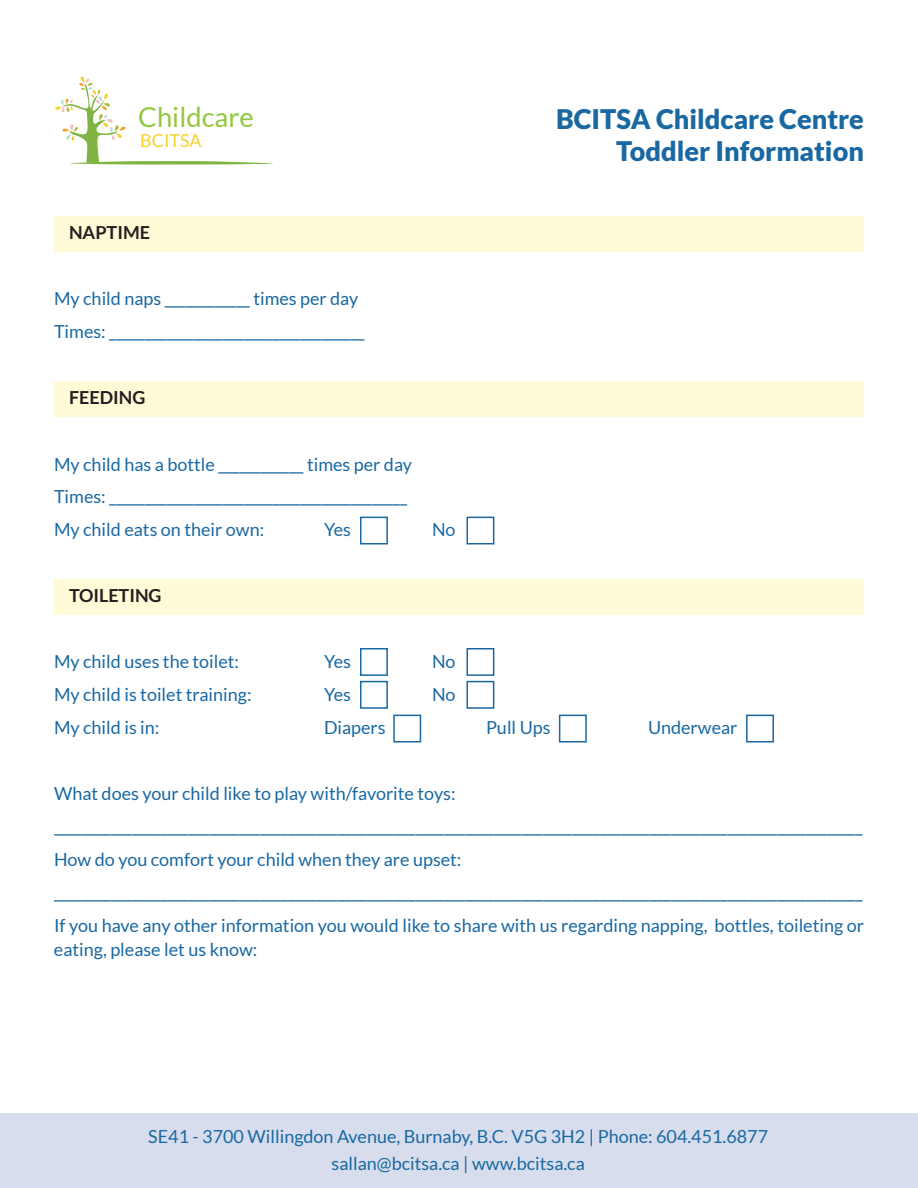
<style>
.page{position:relative;width:918px;height:1188px;background:#fff}
.page>*{position:absolute;margin:0;border:0;box-sizing:border-box;transform-origin:0 0}
.t1{font:27.45px "Lato";color:#92c83e}
.t2{font:900 27px "Lato";color:#1968a2}
.Blank_Paragraph{font:18px/33px "Lato";color:#1968a2}
.Bottom_Info{font:18px "Lato";color:#1968a2}
.Yellow_Paragraph{font:700 18px "Lato";color:#231f20}
.t3{font:17.85px "Lato";color:#f6d12d}
</style>
<div class="page">
<svg style="left:55px;top:76px;width:218px;height:89px"></svg>
<div style="left:0;top:1113px;width:918px;height:48px;background:#d7ddec"></div>
<div style="left:0;top:1140px;width:918px;height:48px;background:#d7ddec"></div>
<div style="left:54px;top:216px;width:810px;height:36px;background:#fffbd6"></div>
<div style="left:54px;top:381px;width:810px;height:36px;background:#fffbd6"></div>
<div style="left:54px;top:579px;width:810px;height:36px;background:#fffbd6"></div>
<div style="left:360px;top:517px;width:28px;height:27px;border:2px solid #1968a2"></div>
<div style="left:360px;top:648px;width:28px;height:28px;border:2px solid #1968a2"></div>
<div style="left:360px;top:681px;width:28px;height:28px;border:2px solid #1968a2"></div>
<div style="left:393px;top:715px;width:28px;height:27px;border:2px solid #1968a2"></div>
<div style="left:559px;top:715px;width:28px;height:27px;border:2px solid #1968a2"></div>
<div style="left:746px;top:715px;width:28px;height:27px;border:2px solid #1968a2"></div>
<div style="left:466px;top:517px;width:28px;height:27px;border:2px solid #1968a2"></div>
<div style="left:466px;top:648px;width:28px;height:28px;border:2px solid #1968a2"></div>
<div style="left:466px;top:681px;width:28px;height:28px;border:2px solid #1968a2"></div>
<p class="t1" style="left:138px;top:102px;width:117px">Childcare</p>
<p class="t3" style="left:140px;top:131px;width:63px">BCITSA</p>
<p class="Yellow_Paragraph" style="left:69px;top:223px;width:83px">NAPTIME</p>
<p class="Blank_Paragraph" style="left:54px;top:282px;width:306px">My child naps ____________ times per day</p>
<p class="Blank_Paragraph" style="left:54px;top:315px;width:312px">Times: ____________________________________</p>
<p class="Yellow_Paragraph" style="left:69px;top:388px;width:78px">FEEDING</p>
<p class="Blank_Paragraph" style="left:54px;top:447px;width:360px">My child has a bottle ____________ times per day</p>
<p class="Blank_Paragraph" style="left:54px;top:480px;width:355px">Times: __________________________________________</p>
<p class="Blank_Paragraph" style="left:54px;top:513px;width:212px">My child eats on their own:</p>
<p class="Blank_Paragraph" style="left:324px;top:513px;width:29px">Yes</p>
<p class="Blank_Paragraph" style="left:432px;top:513px;width:25px">No</p>
<p class="Yellow_Paragraph" style="left:69px;top:586px;width:94px">TOILETING</p>
<p class="t2" style="left:556px;top:103px;width:309px">BCITSA Childcare Centre</p>
<p class="t2" style="left:616px;top:136px;width:249px">Toddler Information</p>
<p class="Blank_Paragraph" style="left:54px;top:645px;width:187px">My child uses the toilet:</p>
<p class="Blank_Paragraph" style="left:324px;top:645px;width:29px">Yes</p>
<p class="Blank_Paragraph" style="left:432px;top:645px;width:25px">No</p>
<p class="Blank_Paragraph" style="left:54px;top:678px;width:199px">My child is toilet training:</p>
<p class="Blank_Paragraph" style="left:324px;top:678px;width:29px">Yes</p>
<p class="Blank_Paragraph" style="left:432px;top:678px;width:25px">No</p>
<p class="Blank_Paragraph" style="left:54px;top:711px;width:107px">My child is in:</p>
<p class="Blank_Paragraph" style="left:324px;top:711px;width:63px">Diapers</p>
<p class="Blank_Paragraph" style="left:486px;top:711px;width:66px">Pull Ups</p>
<p class="Blank_Paragraph" style="left:648px;top:711px;width:91px">Underwear</p>
<p class="Blank_Paragraph" style="left:54px;top:777px;width:812px">What does your child like to play with/favorite toys: __________________________________________________________________________________________________________________ How do you comfort your child when they are upset: __________________________________________________________________________________________________________________ If you have any other information you would like to share with us regarding napping, bottles, toileting or</p>
<p class="Blank_Paragraph" style="left:54px;top:933px;width:205px">eating, please let us know:</p>
<p class="Bottom_Info" style="left:148px;top:1126px;width:621px">SE41 - 3700 Willingdon Avenue, Burnaby, B.C. V5G 3H2 | Phone: 604.451.6877</p>
<p class="Bottom_Info" style="left:332px;top:1153px;width:255px">sallan@bcitsa.ca | www.bcitsa.ca</p>
</div>
